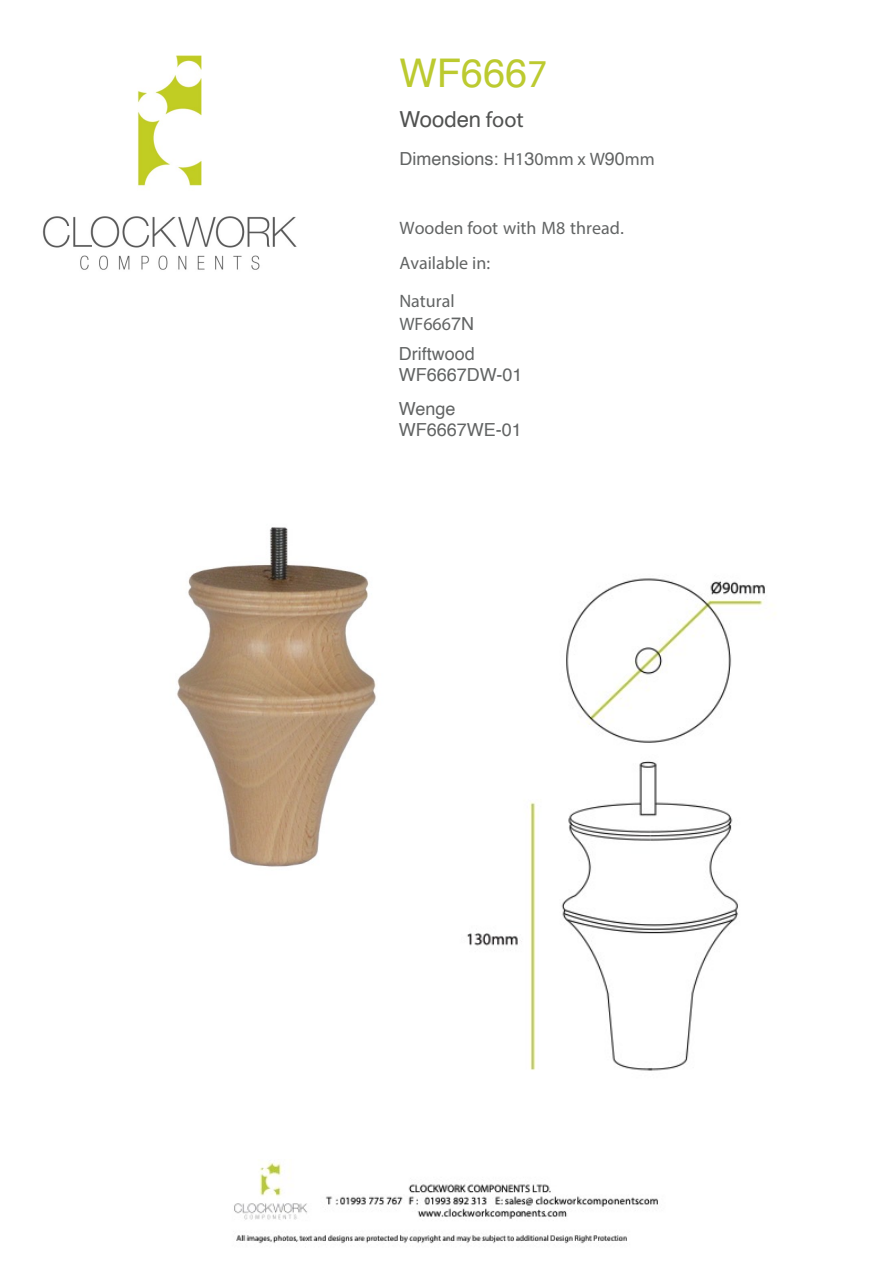
<style>
.page{position:relative;width:893px;height:1263px;background:#fff}
.page>*{position:absolute;margin:0;border:0;box-sizing:border-box;transform-origin:0 0}
.t1{font:39.6px "Helvetica";color:#bcca30}
.t2{font:22.05px "Helvetica";color:#515251}
.t3{font:18px/21.6px "Helvetica";color:#626464}
.t4{font:18px/35.2px "Myriad Pro";color:#626464}
.s1{font-family:"Helvetica Neue LT Std";font-weight:700}
.s2{font-family:"Gill Sans Std"}
.s3{font-family:"Myriad Pro"}
.s4{font-family:"Helvetica"}
</style>
<div class="page">
<img style="left:42px;top:55px;width:255px;height:215px">
<img style="left:234px;top:1162px;width:424px;height:82px">
<img style="left:467px;top:578px;width:308px;height:493px">
<img style="left:177px;top:527px;width:312px;height:380px">
<h1 class="t1" style="left:399px;top:57px;width:150px">WF666<span class="s1">7</span></h1>
<p class="t2" style="left:399px;top:110px;width:126px">Wooden <span class="s2">foot</span></p>
<p class="t3" style="left:399px;top:149px;width:257px">Dimensions: <span class="s3">H1</span>3<span class="s3">0mm x W</span>90<span class="s3">mm</span></p>
<p class="t4" style="left:399px;top:210px;width:227px">Wooden foot with M8 thread<span class="s4">.<br></span>Available in:</p>
<p class="t4" style="left:399px;top:289px;width:76px;line-height:22.5px">Natural<br>WF666<span class="s4">7N</span></p>
<p class="t3" style="left:399px;top:344px;width:125px">Driftwood<br>WF6667DW-01</p>
<p class="t3" style="left:399px;top:399px;width:125px">Wenge<br>WF6667WE-01</p>
</div>
